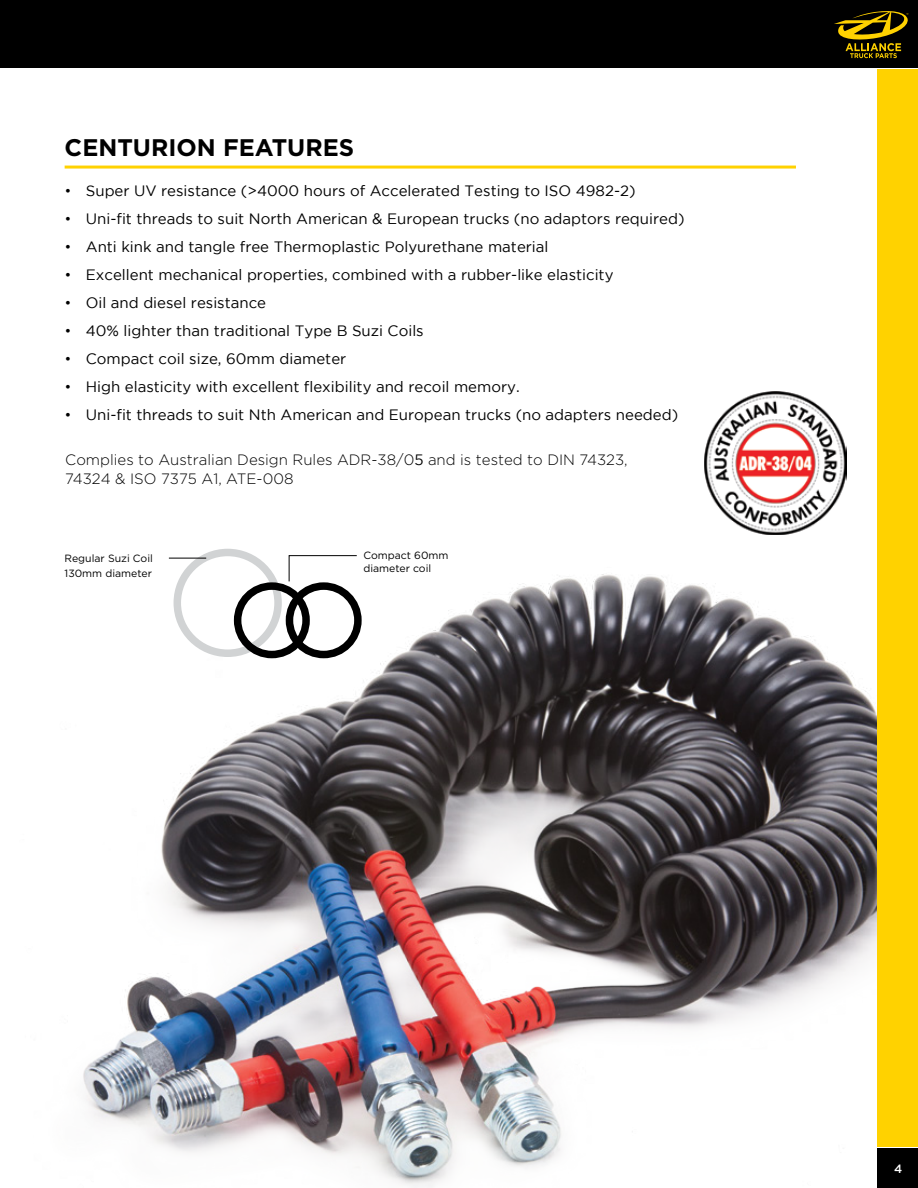
<style>
.page{position:relative;width:918px;height:1188px;background:#fff}
.page>*{position:absolute;margin:0;border:0;box-sizing:border-box;transform-origin:0 0}
.t1{font:700 24px "Gotham";color:#000}
.t2{font:15px "Gotham";color:#000}
.t3{font:300 15px/19.5px "Gotham";color:#000}
.t4{font:500 12px "Gotham";color:#fff}
.t5{font:10.5px/15px "Gotham";color:#000}
.s1{font-weight:300}
.s2{font-weight:400}
</style>
<div class="page">
<div style="left:878px;top:111px;width:40px;height:1035px;background:#ffd200"></div>
<div style="left:878px;top:1148px;width:40px;height:40px;background:#000"></div>
<div style="left:0;top:0;width:918px;height:68px;background:#000"></div>
<svg style="left:834px;top:11px;width:75px;height:47px"></svg>
<div style="left:878px;top:69px;width:40px;height:48px;background:#ffd200"></div>
<img style="left:83px;top:534px;width:794px;height:654px">
<hr style="left:65px;top:166px;width:731px;height:3px;background:#ffd200">
<div style="left:174px;top:549px;width:108px;height:108px;border:8px solid #d1d3d4;border-radius:50%"></div>
<div style="left:234px;top:582px;width:76px;height:76px;border:8px solid #000;border-radius:50%"></div>
<svg style="left:288px;top:555px;width:70px;height:27px"></svg>
<hr style="left:169px;top:558px;width:37px;height:1px;background:#000">
<div style="left:286px;top:582px;width:76px;height:76px;border:8px solid #000;border-radius:50%"></div>
<img style="left:704px;top:392px;width:143px;height:142px">
<h1 class="t1" style="left:65px;top:131px;width:291px">CENTURION FEATURES</h1>
<p class="t2" style="left:65px;top:182px;width:573px"><span class="s1">•</span> Super UV resistance (&gt;4000 hours of Accelerated Testing to ISO 4982-2)</p>
<p class="t2" style="left:65px;top:210px;width:621px"><span class="s1">•</span> Uni-fit threads to suit North American &amp; European trucks (no adaptors required)</p>
<p class="t2" style="left:65px;top:238px;width:485px"><span class="s1">•</span> Anti kink and tangle free Thermoplastic Polyurethane material</p>
<p class="t2" style="left:65px;top:266px;width:551px"><span class="s1">•</span> Excellent mechanical properties, combined with a rubber-like elasticity</p>
<p class="t2" style="left:65px;top:294px;width:203px"><span class="s1">•</span> Oil and diesel resistance</p>
<p class="t2" style="left:65px;top:322px;width:361px"><span class="s1">•</span> 40% lighter than traditional Type B Suzi Coils</p>
<p class="t2" style="left:65px;top:350px;width:283px"><span class="s1">•</span> Compact coil size, 60mm diameter</p>
<p class="t2" style="left:65px;top:378px;width:457px"><span class="s1">•</span> High elasticity with excellent flexibility and recoil memory.</p>
<p class="t2" style="left:65px;top:406px;width:615px"><span class="s1">•</span> Uni-fit threads to suit Nth American and European trucks (no adapters needed)</p>
<p class="t3" style="left:65px;top:449px;width:564px">Complies to Australian Design Rules ADR-38/0<span class="s2">5</span> and is tested to DIN 74323,<br>74324 &amp; ISO 7375 A1, ATE-008</p>
<p class="t5" style="left:65px;top:550px;width:90px">Regular Suzi Coil<br>130mm diameter</p>
<p class="t5" style="left:363px;top:548px;width:87px;line-height:13.5px">Compact 60mm diameter coil</p>
<p class="t4" style="left:894px;top:1161px;width:10px">4</p>
</div>
